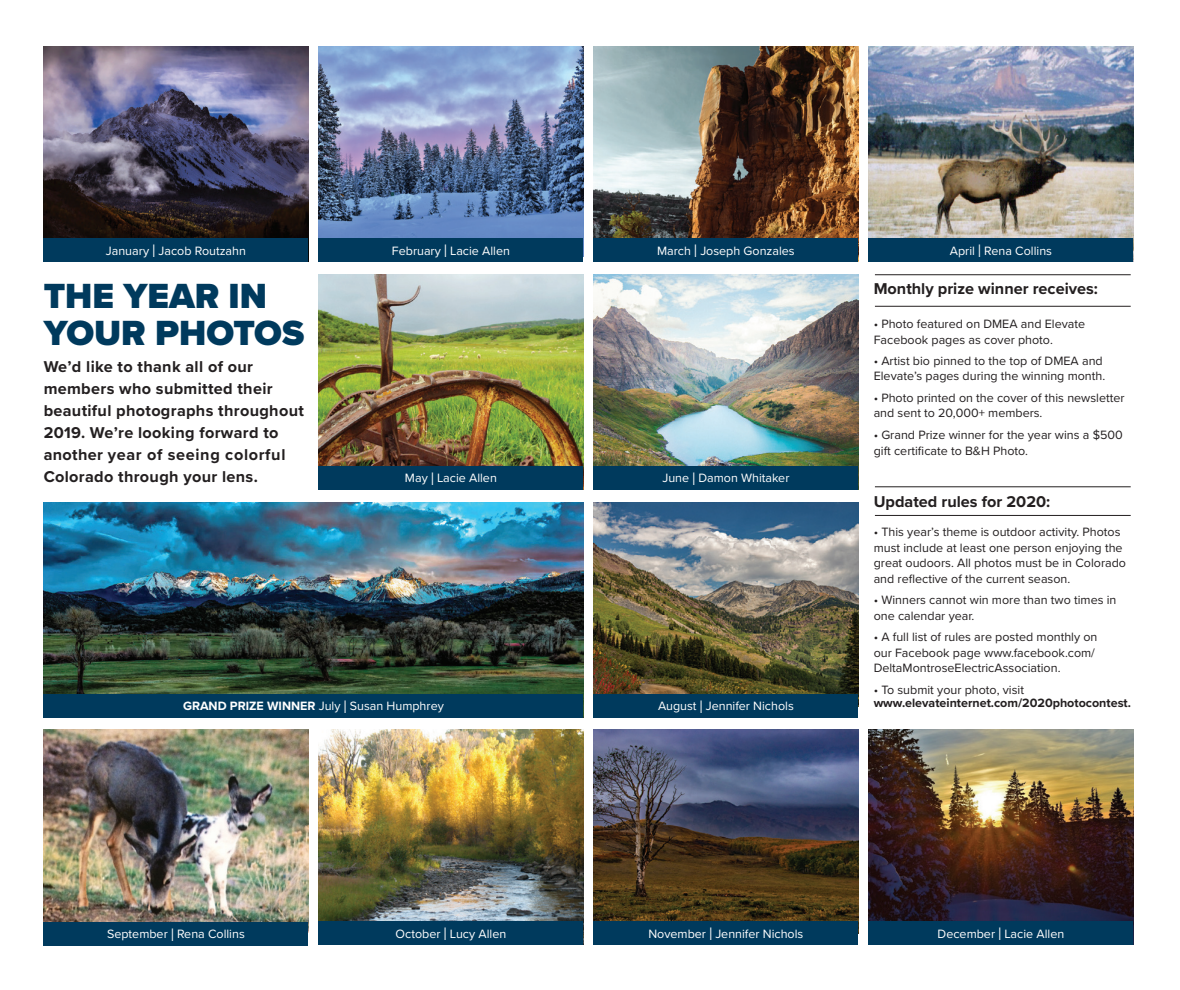
<style>
.page{position:relative;width:1180px;height:990px;background:#fff}
.page>*{position:absolute;margin:0;border:0;box-sizing:border-box;transform-origin:0 0}
.t1{font:900 36.25px/36.4px "Proxima Nova";color:#003a5d}
.t2{font:700 16.25px/22px "Proxima Nova";letter-spacing:.02em;color:#231f20}
.t3{font:700 16.25px "Proxima Nova";color:#231f20}
.t4{font:12.5px/15.6px "Proxima Nova";color:#231f20}
.t5{font:12.5px "Proxima Nova";color:#fff}
.t6{font:700 12.5px "Proxima Nova";color:#231f20}
.s1{font-size:18.75px}
.s2{font-weight:700}
</style>
<div class="page">
<img style="left:593px;top:502px;width:265px;height:192px">
<img style="left:44px;top:730px;width:264px;height:192px">
<img style="left:44px;top:502px;width:539px;height:192px">
<img style="left:319px;top:730px;width:264px;height:192px">
<img style="left:593px;top:730px;width:265px;height:192px">
<img style="left:868px;top:730px;width:265px;height:192px">
<img style="left:44px;top:47px;width:264px;height:191px">
<img style="left:319px;top:47px;width:264px;height:191px">
<img style="left:593px;top:47px;width:265px;height:191px">
<img style="left:868px;top:47px;width:265px;height:191px">
<img style="left:319px;top:274px;width:264px;height:192px">
<img style="left:593px;top:274px;width:265px;height:192px">
<hr style="left:874px;top:274px;width:256px;height:1px;background:#231f20">
<hr style="left:874px;top:486px;width:256px;height:1px;background:#231f20">
<hr style="left:874px;top:306px;width:256px;height:1px;background:#231f20">
<hr style="left:874px;top:515px;width:256px;height:1px;background:#231f20">
<div style="left:44px;top:238px;width:264px;height:24px;background:#003a5d"></div>
<div style="left:44px;top:922px;width:264px;height:24px;background:#003a5d"></div>
<div style="left:44px;top:694px;width:539px;height:23px;background:#003a5d"></div>
<div style="left:319px;top:238px;width:264px;height:24px;background:#003a5d"></div>
<div style="left:593px;top:238px;width:265px;height:24px;background:#003a5d"></div>
<div style="left:868px;top:238px;width:265px;height:24px;background:#003a5d"></div>
<div style="left:593px;top:922px;width:265px;height:23px;background:#003a5d"></div>
<div style="left:593px;top:694px;width:265px;height:23px;background:#003a5d"></div>
<div style="left:593px;top:466px;width:265px;height:24px;background:#003a5d"></div>
<div style="left:319px;top:466px;width:264px;height:24px;background:#003a5d"></div>
<div style="left:868px;top:922px;width:265px;height:23px;background:#003a5d"></div>
<div style="left:319px;top:922px;width:264px;height:23px;background:#003a5d"></div>
<p class="t5" style="left:106px;top:241px;width:142px">January <span class="s1">l</span> Jacob Routzahn</p>
<p class="t5" style="left:392px;top:241px;width:120px">February <span class="s1">l</span> Lacie Allen</p>
<p class="t5" style="left:657px;top:241px;width:139px">March <span class="s1">l</span> Joseph Gonzales</p>
<p class="t5" style="left:949px;top:241px;width:104px">April <span class="s1">l</span> Rena Collins</p>
<h1 class="t1" style="left:44px;top:278px;width:262px">THE YEAR IN<br>YOUR PHOTOS</h1>
<h2 class="t2" style="left:44px;top:355px;width:262px">We’d like to thank all of our members who submitted their beautiful photographs throughout<br>2019. We’re looking forward to another year of seeing colorful<br>Colorado through your lens.</h2>
<p class="t5" style="left:405px;top:469px;width:93px">May <span class="s1">l</span> Lacie Allen</p>
<p class="t5" style="left:183px;top:697px;width:262px"><span class="s2">GRAND PRIZE WINNER</span> July <span class="s1">l</span> Susan Humphrey</p>
<p class="t5" style="left:662px;top:469px;width:129px">June <span class="s1">l</span> Damon Whitaker</p>
<p class="t5" style="left:658px;top:697px;width:137px">August <span class="s1">l</span> Jennifer Nichols</p>
<h2 class="t3" style="left:873px;top:277px;width:226px">Monthly prize winner receives:</h2>
<p class="t4" style="left:873px;top:315px;width:213px">• Photo featured on DMEA and Elevate<br>Facebook pages as cover photo.</p>
<p class="t4" style="left:873px;top:352px;width:233px">• Artist bio pinned to the top of DMEA and<br>Elevate’s pages during the winning month.</p>
<p class="t4" style="left:873px;top:389px;width:252px">• Photo printed on the cover of this newsletter and sent to 20,000+ members.</p>
<p class="t4" style="left:873px;top:426px;width:251px;line-height:16.2px">• Grand Prize winner for the year wins a $500 gift certificate to B&amp;H Photo.</p>
<h2 class="t3" style="left:873px;top:490px;width:178px">Updated rules for 2020:</h2>
<p class="t4" style="left:873px;top:524px;width:254px">• This year’s theme is outdoor activity. Photos must include at least one person enjoying the great oudoors. All photos must be in Colorado and reflective of the current season.</p>
<p class="t4" style="left:873px;top:592px;width:244px">• Winners cannot win more than two times in one calendar year.</p>
<p class="t4" style="left:873px;top:629px;width:225px">• A full list of rules are posted monthly on our Facebook page www.facebook.com/<br>DeltaMontroseElectricAssociation.</p>
<p class="t4" style="left:873px;top:681px;width:152px">• To submit your photo, visit</p>
<p class="t6" style="left:873px;top:694px;width:259px">www.elevateinternet.com/2020photocontest.</p>
<p class="t5" style="left:107px;top:925px;width:139px">September <span class="s1">l</span> Rena Collins</p>
<p class="t5" style="left:395px;top:924px;width:112px">October <span class="s1">l</span> Lucy Allen</p>
<p class="t5" style="left:648px;top:924px;width:156px">November <span class="s1">l</span> Jennifer Nichols</p>
<p class="t5" style="left:937px;top:924px;width:128px">December <span class="s1">l</span> Lacie Allen</p>
</div>
